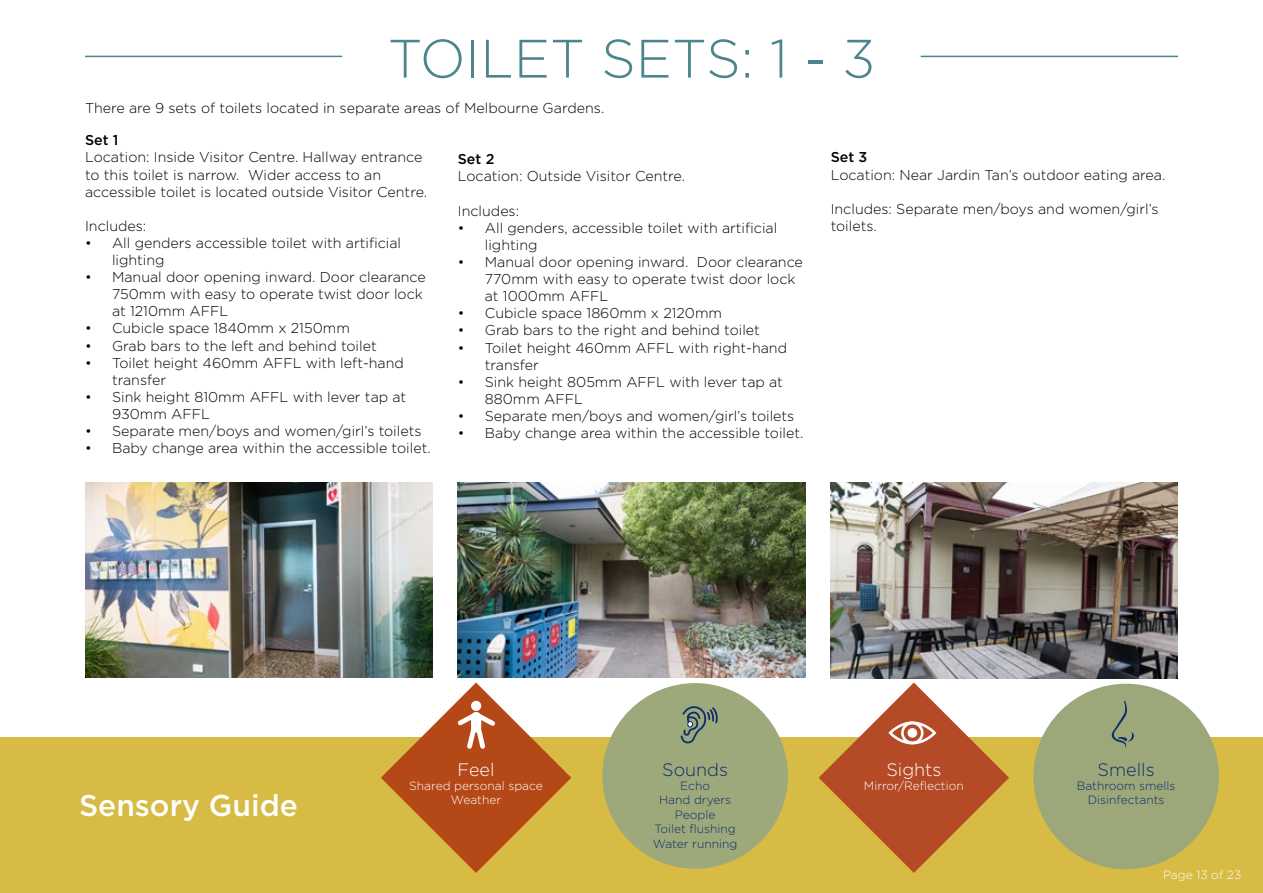
<style>
.page{position:relative;width:1263px;height:893px;background:#fff}
.page>*{position:absolute;margin:0;border:0;box-sizing:border-box;transform-origin:0 0}
.t1{font:300 54px "Gotham";color:#4d858d}
.t2{font:500 30px "Gotham";color:#fff}
.t3{font:300 18px "Gotham";color:#0d2c6c}
.t4{font:300 18px "Gotham";color:#fff}
.t5{font:300 14.25px/17.1px "Gotham";color:#000}
.t6{font:500 14.25px "Gotham";color:#000}
.t7{font:300 12px/14.4px "Gotham";color:#0d2c6c;text-align:center}
.t8{font:300 12px/14.4px "Gotham";color:#fff;text-align:center}
</style>
<div class="page">
<div style="left:0;top:738px;width:1263px;height:155px;background:#d7bb44"></div>
<div style="left:602px;top:683px;width:186px;height:186px;background:#9ea97b;border-radius:50%"></div>
<div style="left:1033px;top:684px;width:186px;height:185px;background:#9da87a;border-radius:50%"></div>
<hr style="left:85px;top:56px;width:257px;height:1px;background:#4d858d">
<hr style="left:921px;top:56px;width:257px;height:1px;background:#4d858d">
<svg style="left:381px;top:682px;width:190px;height:191px"></svg>
<svg style="left:681px;top:706px;width:37px;height:37px"></svg>
<svg style="left:819px;top:682px;width:190px;height:191px"></svg>
<div style="left:907px;top:728px;width:10px;height:10px;background:#fff;border-radius:50%"></div>
<svg style="left:1112px;top:701px;width:22px;height:47px"></svg>
<img style="left:85px;top:483px;width:347px;height:194px">
<img style="left:458px;top:483px;width:347px;height:194px">
<img style="left:831px;top:483px;width:347px;height:195px">
<h1 class="t1" style="left:388px;top:24px;width:489px">TOILET SETS: 1 - 3</h1>
<p class="t5" style="left:85px;top:99px;width:521px">There are 9 sets of toilets located in separate areas of Melbourne Gardens.</p>
<p class="t6" style="left:85px;top:131px;width:35px">Set 1</p>
<p class="t5" style="left:85px;top:148px;width:344px">Location: Inside Visitor Centre. Hallway entrance to this toilet is narrow. Wider access to an accessible toilet is located outside Visitor Centre.</p>
<p class="t5" style="left:85px;top:217px;width:63px">Includes:</p>
<p class="t5" style="left:112px;top:234px;width:291px;text-indent:-27px">• All genders accessible toilet with artificial lighting</p>
<p class="t5" style="left:112px;top:268px;width:315px;text-indent:-27px">• Manual door opening inward. Door clearance<br>750mm with easy to operate twist door lock at 1210mm AFFL</p>
<p class="t5" style="left:85px;top:319px;width:266px">• Cubicle space 1840mm x 2150mm</p>
<p class="t5" style="left:85px;top:337px;width:293px">• Grab bars to the left and behind toilet</p>
<p class="t5" style="left:112px;top:354px;width:293px;text-indent:-27px">• Toilet height 460mm AFFL with left-hand transfer</p>
<p class="t5" style="left:112px;top:388px;width:296px;text-indent:-27px">• Sink height 810mm AFFL with lever tap at<br>930mm AFFL</p>
<p class="t5" style="left:85px;top:422px;width:338px">• Separate men/boys and women/girl’s toilets</p>
<p class="t5" style="left:85px;top:439px;width:347px">• Baby change area within the accessible toilet.</p>
<p class="t6" style="left:458px;top:150px;width:38px">Set 2</p>
<p class="t5" style="left:458px;top:168px;width:229px">Location: Outside Visitor Centre.</p>
<p class="t5" style="left:458px;top:202px;width:63px">Includes:</p>
<p class="t5" style="left:485px;top:219px;width:294px;text-indent:-27px">• All genders, accessible toilet with artificial lighting</p>
<p class="t5" style="left:485px;top:253px;width:320px;text-indent:-27px">• Manual door opening inward. Door clearance<br>770mm with easy to operate twist door lock at 1000mm AFFL</p>
<p class="t5" style="left:458px;top:304px;width:266px">• Cubicle space 1860mm x 2120mm</p>
<p class="t5" style="left:458px;top:321px;width:304px">• Grab bars to the right and behind toilet</p>
<p class="t5" style="left:485px;top:339px;width:304px;text-indent:-27px">• Toilet height 460mm AFFL with right-hand transfer</p>
<p class="t5" style="left:485px;top:373px;width:300px;text-indent:-27px">• Sink height 805mm AFFL with lever tap at<br>880mm AFFL</p>
<p class="t5" style="left:458px;top:407px;width:338px">• Separate men/boys and women/girl’s toilets</p>
<p class="t5" style="left:458px;top:424px;width:347px">• Baby change area within the accessible toilet.</p>
<p class="t6" style="left:831px;top:148px;width:38px">Set 3</p>
<p class="t5" style="left:831px;top:166px;width:336px">Location: Near Jardin Tan’s outdoor eating area.</p>
<p class="t5" style="left:831px;top:200px;width:329px">Includes: Separate men/boys and women/girl’s toilets.</p>
<h2 class="t2" style="left:79px;top:786px;width:220px">Sensory Guide</h2>
<p class="t4" style="left:457px;top:758px;width:39px">Feel</p>
<p class="t8" style="left:409px;top:778px;width:135px">Shared personal space<br>Weather</p>
<p class="t3" style="left:662px;top:758px;width:67px">Sounds</p>
<p class="t7" style="left:653px;top:778px;width:86px">Echo<br>Hand dryers<br>People<br>Toilet flushing<br>Water running</p>
<p class="t4" style="left:886px;top:758px;width:57px">Sights</p>
<p class="t8" style="left:864px;top:778px;width:101px">Mirror/Reflection</p>
<p class="t3" style="left:1097px;top:758px;width:59px">Smells</p>
<p class="t7" style="left:1077px;top:778px;width:100px">Bathroom smells<br>Disinfectants</p>
<p class="t8" style="left:1163px;top:867px;width:80px">Page 13 of 23</p>
</div>
